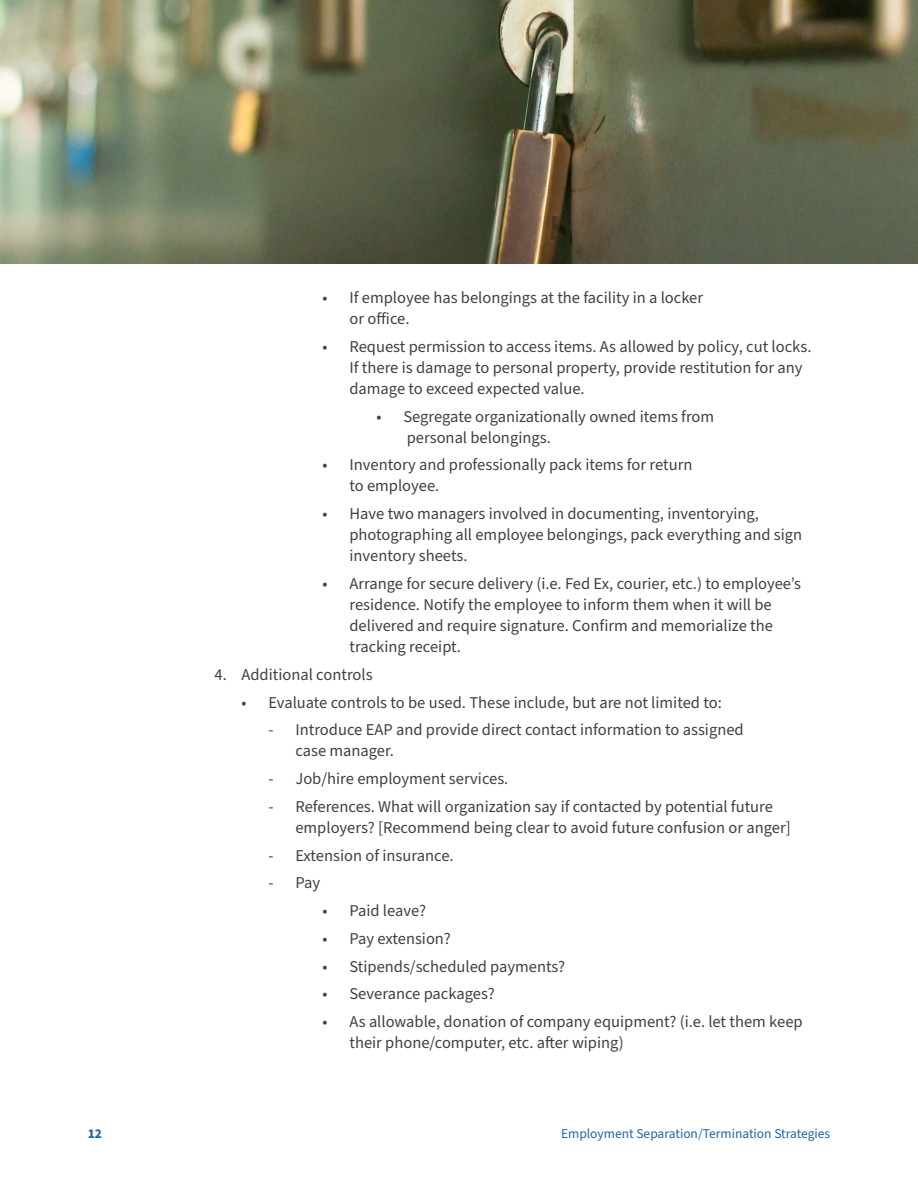
<style>
.page{position:relative;width:918px;height:1188px;background:#fff}
.page>*{position:absolute;margin:0;border:0;box-sizing:border-box;transform-origin:0 0}
.t1{font:16.5px/21px "Source Sans Pro";color:#414042}
.t2{font:13.5px "Source Sans Pro";color:#2264a4}
.t3{font:700 13.5px "Source Sans Pro";color:#2264a4}
</style>
<div class="page">
<img style="left:0;top:0;width:918px;height:264px">
<p class="t1" style="left:349px;top:288px;width:355px;text-indent:-27px">• If employee has belongings at the facility in a locker or office.</p>
<p class="t1" style="left:349px;top:337px;width:463px;text-indent:-27px">• Request permission to access items. As allowed by policy, cut locks.<br>If there is damage to personal property, provide restitution for any damage to exceed expected value.</p>
<p class="t1" style="left:407px;top:406px;width:309px;text-indent:-30px">• Segregate organizationally owned items from personal belongings.</p>
<p class="t1" style="left:349px;top:455px;width:344px;text-indent:-27px">• Inventory and professionally pack items for return to employee.</p>
<p class="t1" style="left:349px;top:504px;width:454px;text-indent:-27px">• Have two managers involved in documenting, inventorying, photographing all employee belongings, pack everything and sign inventory sheets.</p>
<p class="t1" style="left:349px;top:574px;width:453px;text-indent:-27px">• Arrange for secure delivery (i.e. Fed Ex, courier, etc.) to employee’s residence. Notify the employee to inform them when it will be delivered and require signature. Confirm and memorialize the tracking receipt.</p>
<p class="t1" style="left:214px;top:664px;width:160px">4. Additional controls</p>
<p class="t1" style="left:241px;top:692px;width:482px">• Evaluate controls to be used. These include, but are not limited to:</p>
<p class="t1" style="left:295px;top:720px;width:450px;text-indent:-27px">- Introduce EAP and provide direct contact information to assigned case manager.</p>
<p class="t1" style="left:268px;top:769px;width:241px">- Job/hire employment services.</p>
<p class="t1" style="left:295px;top:796px;width:497px;text-indent:-27px">- References. What will organization say if contacted by potential future employers? [Recommend being clear to avoid future confusion or anger]</p>
<p class="t1" style="left:268px;top:845px;width:187px">- Extension of insurance.</p>
<p class="t1" style="left:268px;top:873px;width:53px">- Pay</p>
<p class="t1" style="left:322px;top:901px;width:105px">• Paid leave?</p>
<p class="t1" style="left:322px;top:928px;width:130px">• Pay extension?</p>
<p class="t1" style="left:322px;top:956px;width:244px">• Stipends/scheduled payments?</p>
<p class="t1" style="left:322px;top:984px;width:174px">• Severance packages?</p>
<p class="t1" style="left:349px;top:1012px;width:455px;text-indent:-27px">• As allowable, donation of company equipment? (i.e. let them keep their phone/computer, etc. after wiping)</p>
<p class="t3" style="left:88px;top:1125px;width:16px">12</p>
<p class="t2" style="left:561px;top:1125px;width:271px">Employment Separation/Termination Strategies</p>
</div>
